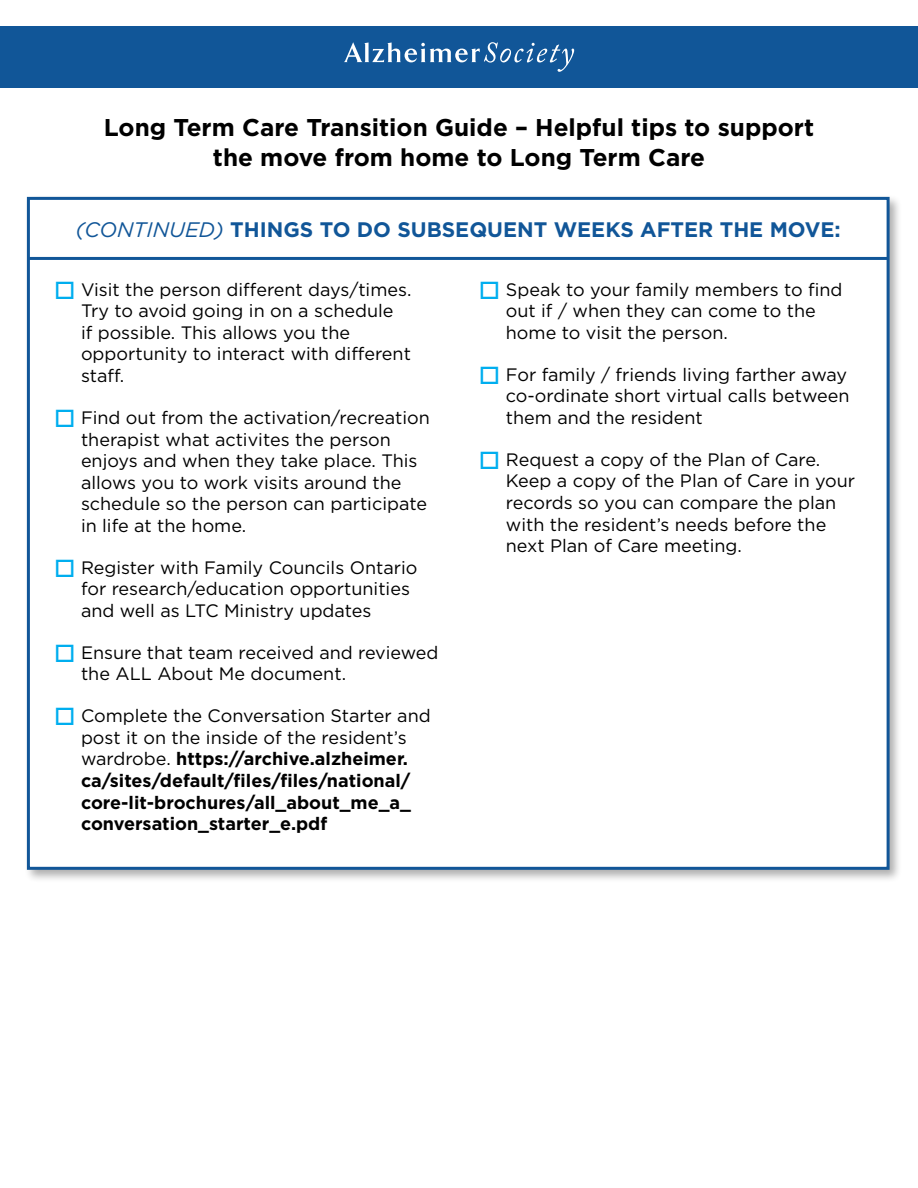
<style>
.page{position:relative;width:918px;height:1188px;background:#fff}
.page>*{position:absolute;margin:0;border:0;box-sizing:border-box;transform-origin:0 0}
.t1{font:700 24.3px/29.1px "Gotham";color:#000;text-align:center}
.t2{font:700 21px "Gotham";color:#115698}
.t3{font:18px/21.6px "Gotham";color:#000}
.t4{font:700 18px/21.6px "Gotham";color:#000}
.s1{font-weight:400;font-style:italic}
.s2{font-weight:400}
</style>
<div class="page">
<div style="left:0;top:26px;width:918px;height:62px;background:#115698"></div>
<svg style="left:344px;top:42px;width:230px;height:30px"></svg>
<div style="left:23px;top:194px;width:880px;height:689px;background:#000;opacity:.32"></div>
<div style="left:27px;top:197px;width:863px;height:673px;background:#fff;border:3px solid #115698"></div>
<hr style="left:28px;top:257px;width:861px;height:3px;background:#115698">
<h1 class="t1" style="left:104px;top:113px;width:712px">Long Term Care Transition Guide – Helpful tips to support the move from home to Long Term Care</h1>
<p class="t2" style="left:76px;top:218px;width:767px"><span class="s1">(CONTINUED)</span> THINGS TO DO SUBSEQUENT WEEKS AFTER THE MOVE:</p>
<p class="t3" style="left:81px;top:278px;width:332px">Visit the person different days/times.<br>Try to avoid going in on a schedule<br>if possible. This allows you the opportunity to interact with different staff.</p>
<p class="t3" style="left:81px;top:406px;width:350px">Find out from the activation/recreation therapist what activites the person enjoys and when they take place. This allows you to work visits around the schedule so the person can participate in life at the home.</p>
<p class="t3" style="left:81px;top:556px;width:338px">Register with Family Councils Ontario for research/education opportunities and well as LTC Ministry updates</p>
<p class="t3" style="left:81px;top:641px;width:359px">Ensure that team received and reviewed the ALL About Me document.</p>
<p class="t4" style="left:81px;top:705px;width:351px"><span class="s2">Complete the Conversation Starter and post it on the inside of the resident’s wardrobe.</span> https://archive.alzheimer. ca/sites/default/files/files/national/ core-lit-brochures/all_about_me_a_ conversation_starter_e.pdf</p>
<p class="t3" style="left:506px;top:278px;width:338px">Speak to your family members to find out if / when they can come to the home to visit the person.</p>
<p class="t3" style="left:506px;top:363px;width:345px">For family / friends living farther away co-ordinate short virtual calls between them and the resident</p>
<p class="t3" style="left:506px;top:448px;width:351px">Request a copy of the Plan of Care.<br>Keep a copy of the Plan of Care in your records so you can compare the plan with the resident’s needs before the next Plan of Care meeting.</p>
</div>
